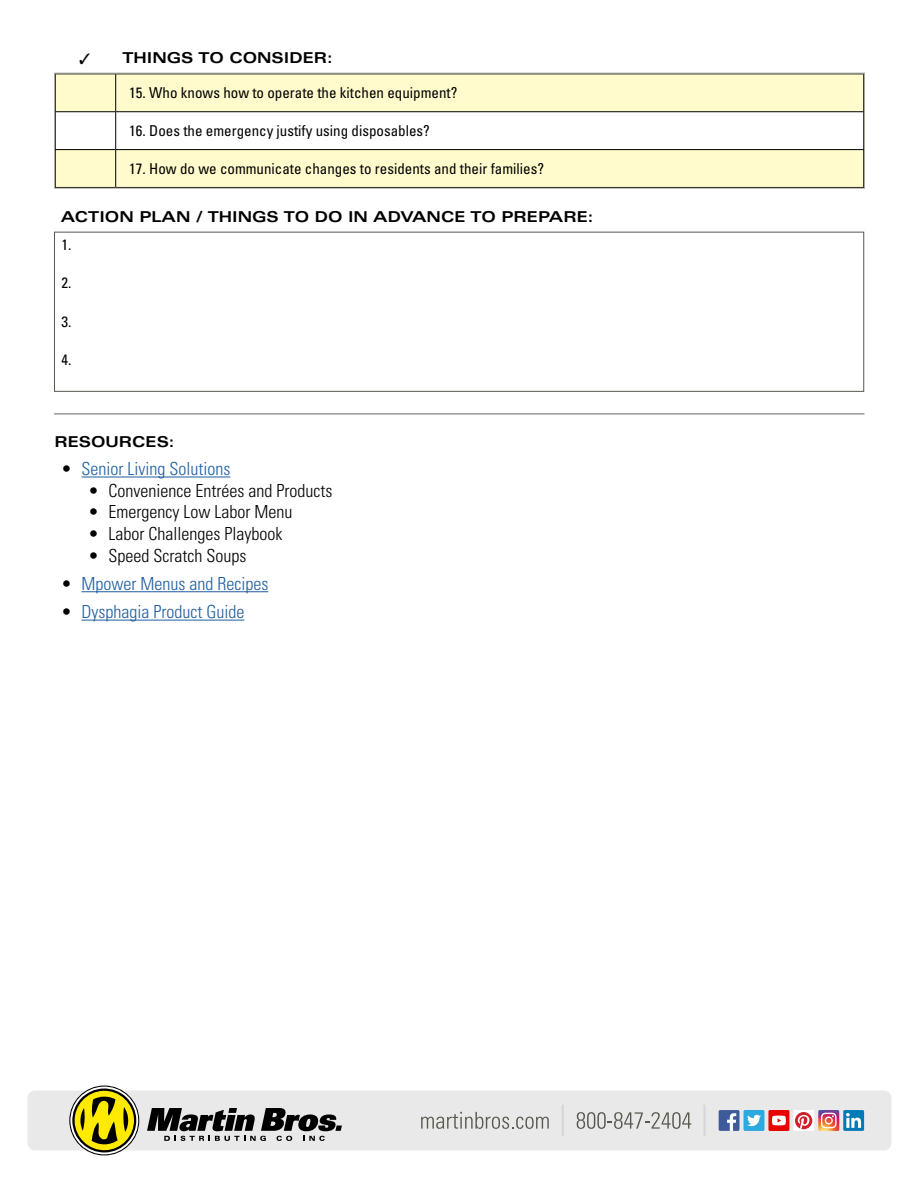
<style>
.page{position:relative;width:918px;height:1188px;background:#fff}
.page>*{position:absolute;margin:0;border:0;box-sizing:border-box;transform-origin:0 0}
.t1{font:300 condensed 18px "Univers LT Std";color:#000}
.t2{font:300 condensed 18px "Univers LT Std";color:#215e9e}
.t3{font:condensed 15px "Univers LT Std";color:#000}
.t4{font:700 expanded 15px "Univers LT Std";color:#000}
.s1{color:#000}
</style>
<div class="page">
<div style="left:28px;top:1090px;width:863px;height:60px;background:#e9e9e9;border-radius:7px"></div>
<svg style="left:577px;top:1112px;width:114px;height:17px"></svg>
<svg style="left:421px;top:1112px;width:128px;height:17px"></svg>
<svg style="left:147px;top:1108px;width:195px;height:33px"></svg>
<svg style="left:70px;top:1086px;width:69px;height:69px"></svg>
<hr style="left:562px;top:1106px;width:2px;height:30px;background:#58584f">
<hr style="left:703px;top:1106px;width:3px;height:30px;background:#58584f">
<div style="left:744px;top:1110px;width:20px;height:21px;background:#2ba9e0"></div>
<svg style="left:747px;top:1115px;width:14px;height:11px"></svg>
<div style="left:719px;top:1110px;width:20px;height:21px;background:#3e5b99"></div>
<svg style="left:727px;top:1113px;width:9px;height:18px"></svg>
<div style="left:793px;top:1110px;width:21px;height:21px;background:#fff"></div>
<svg style="left:795px;top:1112px;width:17px;height:17px"></svg>
<img style="left:818px;top:1110px;width:21px;height:21px">
<svg style="left:821px;top:1113px;width:16px;height:15px"></svg>
<div style="left:843px;top:1110px;width:21px;height:21px;background:#007bb6"></div>
<svg style="left:846px;top:1113px;width:15px;height:15px"></svg>
<div style="left:768px;top:1110px;width:21px;height:21px;background:#e60500"></div>
<svg style="left:772px;top:1116px;width:14px;height:9px"></svg>
<hr style="left:81px;top:477px;width:149px;height:1px;background:#215e9e">
<hr style="left:81px;top:591px;width:187px;height:1px;background:#215e9e">
<hr style="left:81px;top:620px;width:163px;height:1px;background:#215e9e">
<hr style="left:54px;top:414px;width:810px;height:1px;background:#636466">
<div style="left:54px;top:232px;width:810px;height:160px;border:1px solid #58584f"></div>
<svg style="left:56px;top:75px;width:807px;height:112px;fill:#fffbcc"></svg>
<hr style="left:115px;top:74px;width:1px;height:37px;background:#000">
<hr style="left:55px;top:111px;width:61px;height:1px;background:#000">
<hr style="left:116px;top:111px;width:748px;height:1px;background:#000">
<hr style="left:115px;top:112px;width:1px;height:37px;background:#000">
<hr style="left:55px;top:149px;width:61px;height:1px;background:#000">
<hr style="left:116px;top:149px;width:748px;height:1px;background:#000">
<hr style="left:115px;top:150px;width:1px;height:37px;background:#000">
<div style="left:54px;top:73px;width:811px;height:116px;border:1px solid #a8a89d"></div>
<p class="t4" style="left:122px;top:50px;width:212px">THINGS TO CONSIDER:</p>
<p class="t3" style="left:129px;top:83px;width:330px">15. Who knows how to operate the kitchen equipment?</p>
<p class="t3" style="left:129px;top:121px;width:302px">16. Does the emergency justify using disposables?</p>
<p class="t3" style="left:129px;top:159px;width:416px">17. How do we communicate changes to residents and their families?</p>
<p class="t4" style="left:61px;top:209px;width:534px">ACTION PLAN / THINGS TO DO IN ADVANCE TO PREPARE:</p>
<p class="t3" style="left:62px;top:235px;width:11px">1.</p>
<p class="t3" style="left:62px;top:274px;width:11px">2.</p>
<p class="t3" style="left:62px;top:312px;width:11px">3.</p>
<p class="t3" style="left:62px;top:350px;width:11px">4.</p>
<p class="t4" style="left:54px;top:433px;width:122px">RESOURCES:</p>
<p class="t2" style="left:61px;top:458px;width:171px"><span class="s1">•</span> Senior Living Solutions</p>
<p class="t1" style="left:88px;top:480px;width:246px">• Convenience Entrées and Products</p>
<p class="t1" style="left:88px;top:501px;width:206px">• Emergency Low Labor Menu</p>
<p class="t1" style="left:88px;top:523px;width:196px">• Labor Challenges Playbook</p>
<p class="t1" style="left:88px;top:544px;width:160px">• Speed Scratch Soups</p>
<p class="t2" style="left:61px;top:573px;width:209px"><span class="s1">•</span> Mpower Menus and Recipes</p>
<p class="t2" style="left:61px;top:601px;width:185px"><span class="s1">•</span> Dysphagia Product Guide</p>
</div>
